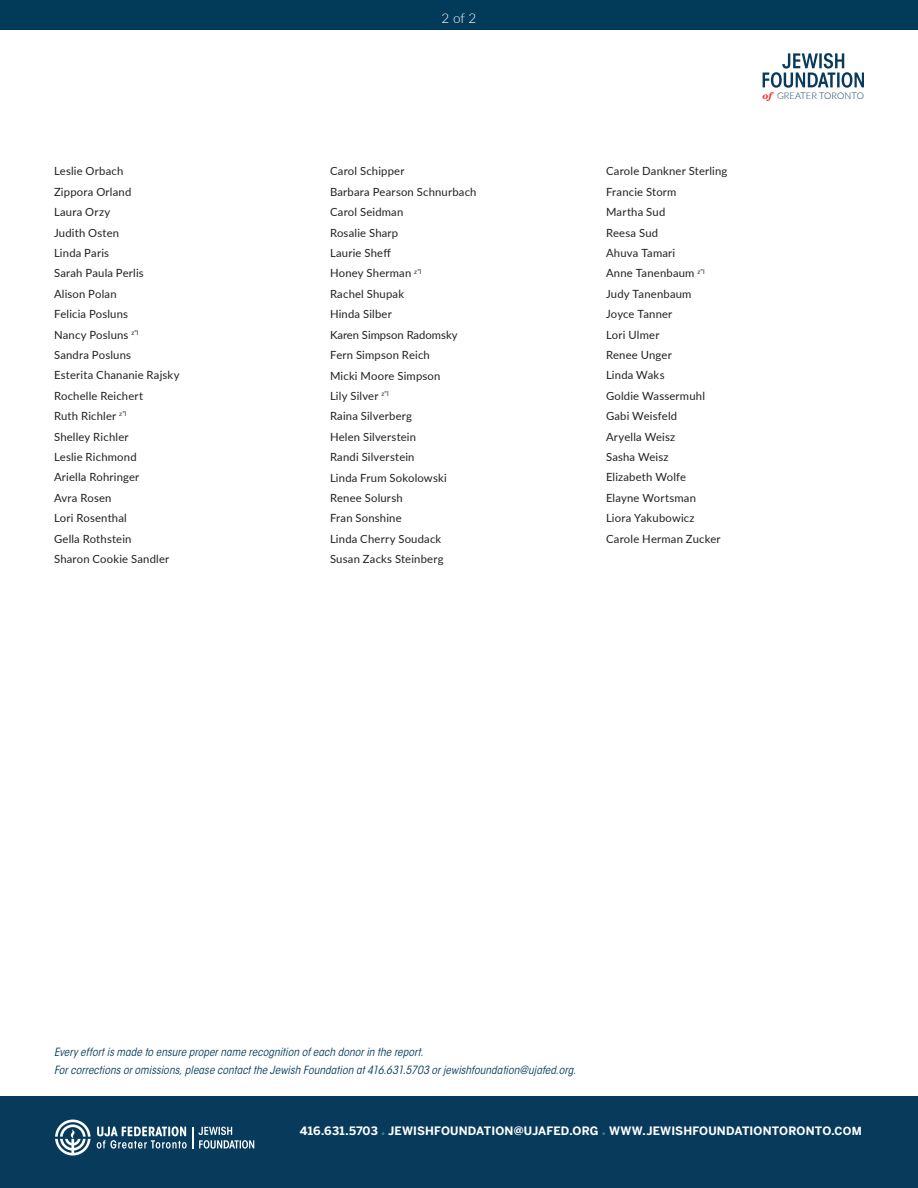
<style>
.page{position:relative;width:918px;height:1188px;background:#fff}
.page>*{position:absolute;margin:0;border:0;box-sizing:border-box;transform-origin:0 0}
.t1{font:300 13.5px "Lato";color:#fff}
.t2{font:700 11.55px "Benton Sans";letter-spacing:.015em;color:#fff}
.Distributions{font:11.25px "Lato";letter-spacing:.015em;color:#231f20}
.Distributions-2{font:italic condensed 11.25px/18px "ITC Avant Garde Std";color:#023b5a}
.t3{font:300 9.15px "Lato";letter-spacing:.01em;color:#083a5c}
.s1{font-family:"Georgia";font-weight:700;font-style:italic;color:#ee2e22}
.s2{font-family:"Lato";font-size:17.25px;color:#3f7c8b}
.s3{font-size:11.1px}
</style>
<div class="page">
<div style="left:0;top:0;width:918px;height:30px;background:#023b5a"></div>
<svg style="left:763px;top:53px;width:101px;height:35px"></svg>
<div style="left:0;top:1096px;width:918px;height:92px;background:#083a5c"></div>
<svg style="left:97px;top:1126px;width:90px;height:23px"></svg>
<svg style="left:198px;top:1127px;width:56px;height:22px"></svg>
<svg style="left:55px;top:1120px;width:36px;height:36px"></svg>
<hr style="left:192px;top:1127px;width:2px;height:21px;background:#fff">
<p class="Distributions" style="left:54px;top:163px;width:71px">Leslie Orbach</p>
<p class="Distributions" style="left:54px;top:184px;width:79px">Zippora Orland</p>
<p class="Distributions" style="left:54px;top:204px;width:58px">Laura Orzy</p>
<p class="Distributions" style="left:54px;top:224px;width:67px">Judith Osten</p>
<p class="Distributions" style="left:54px;top:245px;width:57px">Linda Paris</p>
<p class="Distributions" style="left:54px;top:265px;width:91px">Sarah Paula Perlis</p>
<p class="Distributions" style="left:54px;top:286px;width:64px">Alison Polan</p>
<p class="Distributions" style="left:54px;top:306px;width:76px">Felicia Posluns</p>
<p class="Distributions" style="left:54px;top:326px;width:86px">Nancy Posluns <sup>z”l</sup></p>
<p class="Distributions" style="left:54px;top:347px;width:78px">Sandra Posluns</p>
<p class="Distributions" style="left:54px;top:367px;width:127px">Esterita Chananie Rajsky</p>
<p class="Distributions" style="left:54px;top:388px;width:91px">Rochelle Reichert</p>
<p class="Distributions" style="left:54px;top:408px;width:74px">Ruth Richler <sup>z”l</sup></p>
<p class="Distributions" style="left:54px;top:428px;width:76px">Shelley Richler</p>
<p class="Distributions" style="left:54px;top:449px;width:84px">Leslie Richmond</p>
<p class="Distributions" style="left:54px;top:469px;width:87px">Ariella Rohringer</p>
<p class="Distributions" style="left:54px;top:490px;width:59px">Avra Rosen</p>
<p class="Distributions" style="left:54px;top:510px;width:74px">Lori Rosenthal</p>
<p class="Distributions" style="left:54px;top:530px;width:79px">Gella Rothstein</p>
<p class="Distributions" style="left:54px;top:551px;width:117px">Sharon Cookie Sandler</p>
<p class="t1" style="left:442px;top:9px;width:36px">2 of 2</p>
<p class="Distributions" style="left:330px;top:163px;width:76px">Carol Schipper</p>
<p class="Distributions" style="left:330px;top:184px;width:148px">Barbara Pearson Schnurbach</p>
<p class="Distributions" style="left:330px;top:204px;width:75px">Carol Seidman</p>
<p class="Distributions" style="left:330px;top:224px;width:70px">Rosalie Sharp</p>
<p class="Distributions" style="left:330px;top:245px;width:62px">Laurie Sheff</p>
<p class="Distributions" style="left:330px;top:265px;width:93px">Honey Sherman <sup>z”l</sup></p>
<p class="Distributions" style="left:330px;top:286px;width:76px">Rachel Shupak</p>
<p class="Distributions" style="left:330px;top:306px;width:63px">Hinda Silber</p>
<p class="Distributions" style="left:330px;top:327px;width:129px">Karen Simpson Radomsky</p>
<p class="Distributions" style="left:330px;top:347px;width:101px">Fern Simpson Reich</p>
<p class="Distributions" style="left:330px;top:367px;width:112px">Micki Moore Simpson</p>
<p class="Distributions" style="left:330px;top:388px;width:60px">Lily Silver <sup>z”l</sup></p>
<p class="Distributions" style="left:330px;top:408px;width:84px">Raina Silverberg</p>
<p class="Distributions" style="left:330px;top:429px;width:88px">Helen Silverstein</p>
<p class="Distributions" style="left:330px;top:449px;width:86px">Randi Silverstein</p>
<p class="Distributions" style="left:330px;top:469px;width:118px">Linda Frum Sokolowski</p>
<p class="Distributions" style="left:330px;top:490px;width:74px">Renee Solursh</p>
<p class="Distributions" style="left:330px;top:510px;width:73px">Fran Sonshine</p>
<p class="Distributions" style="left:330px;top:531px;width:113px">Linda Cherry Soudack</p>
<p class="Distributions" style="left:330px;top:551px;width:115px">Susan Zacks Steinberg</p>
<p class="Distributions" style="left:606px;top:163px;width:123px">Carole Dankner Sterling</p>
<p class="Distributions" style="left:606px;top:184px;width:72px">Francie Storm</p>
<p class="Distributions" style="left:606px;top:204px;width:61px">Martha Sud</p>
<p class="Distributions" style="left:606px;top:224px;width:54px">Reesa Sud</p>
<p class="Distributions" style="left:606px;top:245px;width:71px">Ahuva Tamari</p>
<p class="Distributions" style="left:606px;top:265px;width:100px">Anne Tanenbaum <sup>z”l</sup></p>
<p class="Distributions" style="left:606px;top:286px;width:87px">Judy Tanenbaum</p>
<p class="Distributions" style="left:606px;top:306px;width:68px">Joyce Tanner</p>
<p class="Distributions" style="left:606px;top:326px;width:55px">Lori Ulmer</p>
<p class="Distributions" style="left:606px;top:347px;width:67px">Renee Unger</p>
<p class="Distributions" style="left:606px;top:367px;width:60px">Linda Waks</p>
<p class="Distributions" style="left:606px;top:388px;width:101px">Goldie Wassermuhl</p>
<p class="Distributions" style="left:606px;top:408px;width:73px">Gabi Weisfeld</p>
<p class="Distributions" style="left:606px;top:428px;width:71px">Aryella Weisz</p>
<p class="Distributions" style="left:606px;top:449px;width:64px">Sasha Weisz</p>
<p class="Distributions" style="left:606px;top:469px;width:82px">Elizabeth Wolfe</p>
<p class="Distributions" style="left:606px;top:490px;width:92px">Elayne Wortsman</p>
<p class="Distributions" style="left:606px;top:510px;width:90px">Liora Yakubowicz</p>
<p class="Distributions" style="left:606px;top:530px;width:116px">Carole Herman Zucker</p>
<p class="t3" style="left:763px;top:89px;width:103px"><span class="s1">of</span> GREATER TORONTO</p>
<p class="Distributions-2" style="left:54px;top:1043px;width:527px">Everyeffortismadeto ensurepropernamerecognition ofeach donorin thereport.<br>Forcorrectionsoromissions,pleasecontacttheJewish Foundation at416.631.5703 orjewishfoundation@ujafed.org.</p>
<p class="t2" style="left:300px;top:1124px;width:564px">416.631.5703 <span class="s2">.</span> JEWISHFOUNDATION@UJAFED.ORG <span class="s2">.</span> WWW.JEWISHFOUNDATIONTORONTO.<span class="s3">COM</span></p>
</div>
